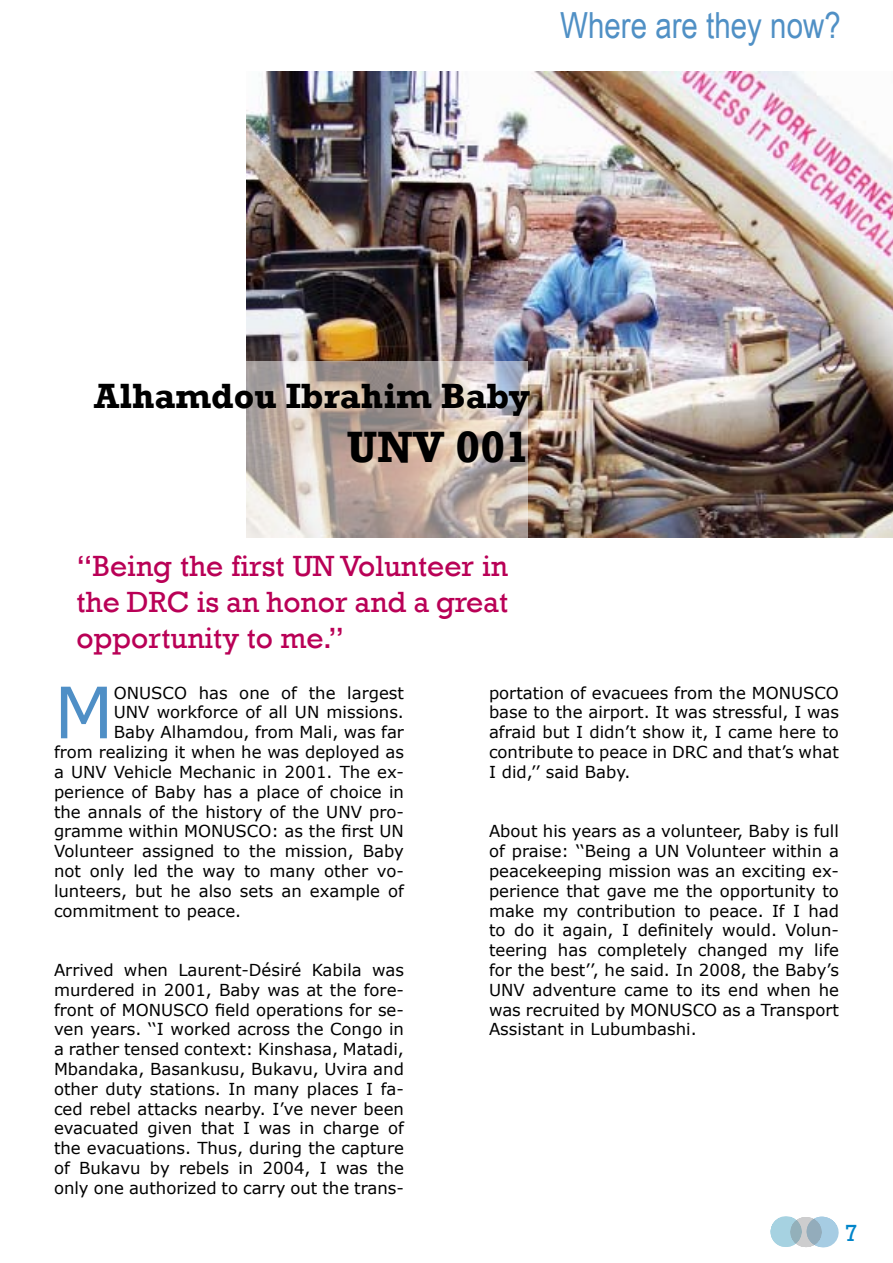
<style>
.page{position:relative;width:893px;height:1263px;background:#fff}
.page>*{position:absolute;margin:0;border:0;box-sizing:border-box;transform-origin:0 0}
.t1{font:70.95px "Verdana";color:#4f8fc6}
.t2{font:700 45px "Rockwell";color:#000}
.t3{font:700 36px "Rockwell";color:#000}
.t4{font:36px "Arial Narrow";color:#5090c5}
.t5{font:30px/36px "Rockwell";color:#b90056;text-align:justify}
.t6{font:24px "Rockwell";color:#0085ca}
.t7{font:16.5px/19.8px "Verdana";color:#000;text-align:justify}
</style>
<div class="page">
<hr style="left:786px;top:1216px;width:1px;height:30px;background:#0080aa">
<hr style="left:823px;top:1217px;width:1px;height:30px;background:#006faf">
<hr style="left:822px;top:1216px;width:1px;height:30px;background:#006faf">
<svg style="left:770px;top:1217px;width:35px;height:30px"></svg>
<hr style="left:806px;top:1217px;width:1px;height:30px;background:#707173">
<hr style="left:805px;top:1217px;width:1px;height:30px;background:#707173">
<img style="left:247px;top:71px;width:646px;height:466px">
<svg style="left:246px;top:361px;width:281px;height:177px;background:#c0b3ab"></svg>
<h3 class="t4" style="left:560px;top:-1px;width:282px">Where are they now?</h3>
<h3 class="t3" style="left:94px;top:374px;width:437px">Alhamdou Ibrahim Baby</h3>
<h2 class="t2" style="left:347px;top:419px;width:185px">UNV 001</h2>
<h3 class="t5" style="left:77px;top:549px;width:433px">‘‘Being the first UN Volunteer in the DRC is an honor and a great opportunity to me.’’</h3>
<h1 class="t1" style="left:54px;top:664px;width:61px">M</h1>
<p class="t7" style="left:114px;top:683px;width:292px">ONUSCO has one of the largest</p>
<p class="t7" style="left:114px;top:702px;width:292px">UNV workforce of all UN missions.</p>
<p class="t7" style="left:114px;top:722px;width:292px">Baby Alhamdou, from Mali, was far</p>
<p class="t7" style="left:54px;top:742px;width:351px">from realizing it when he was deployed as</p>
<p class="t7" style="left:54px;top:762px;width:351px">a UNV Vehicle Mechanic in 2001. The ex-</p>
<p class="t7" style="left:54px;top:782px;width:351px">perience of Baby has a place of choice in</p>
<p class="t7" style="left:54px;top:801px;width:351px">the annals of the history of the UNV pro-</p>
<p class="t7" style="left:54px;top:821px;width:351px">gramme within MONUSCO: as the first UN</p>
<p class="t7" style="left:54px;top:841px;width:351px">Volunteer assigned to the mission, Baby</p>
<p class="t7" style="left:54px;top:861px;width:351px">not only led the way to many other vo-</p>
<p class="t7" style="left:54px;top:881px;width:351px">lunteers, but he also sets an example of</p>
<p class="t7" style="left:54px;top:900px;width:189px">commitment to peace.</p>
<p class="t7" style="left:54px;top:960px;width:351px">Arrived when Laurent-Désiré Kabila was murdered in 2001, Baby was at the fore&shy;front of MONUSCO field operations for se&shy;ven years. ‘‘I worked across the Congo in a rather tensed context: Kinshasa, Matadi, Mbandaka, Basankusu, Bukavu, Uvira and other duty stations. In many places I fa&shy;ced rebel attacks nearby. I’ve never been evacuated given that I was in charge of the evacuations. Thus, during the capture of Bukavu by rebels in 2004, I was the only one authorized to carry out the trans-</p>
<p class="t7" style="left:489px;top:683px;width:351px">portation of evacuees from the MONUSCO base to the airport. It was stressful, I was afraid but I didn’t show it, I came here to contribute to peace in DRC and that’s what I did,’’ said Baby.</p>
<p class="t7" style="left:489px;top:821px;width:351px">About his years as a volunteer, Baby is full of praise: ‘‘Being a UN Volunteer within a peacekeeping mission was an exciting ex&shy;perience that gave me the opportunity to make my contribution to peace. If I had to do it again, I definitely would. Volun&shy;teering has completely changed my life for the best’’, he said. In 2008, the Baby’s UNV adventure came to its end when he was recruited by MONUSCO as a Transport Assistant in Lubumbashi.</p>
<h3 class="t6" style="left:845px;top:1219px;width:15px">7</h3>
</div>
